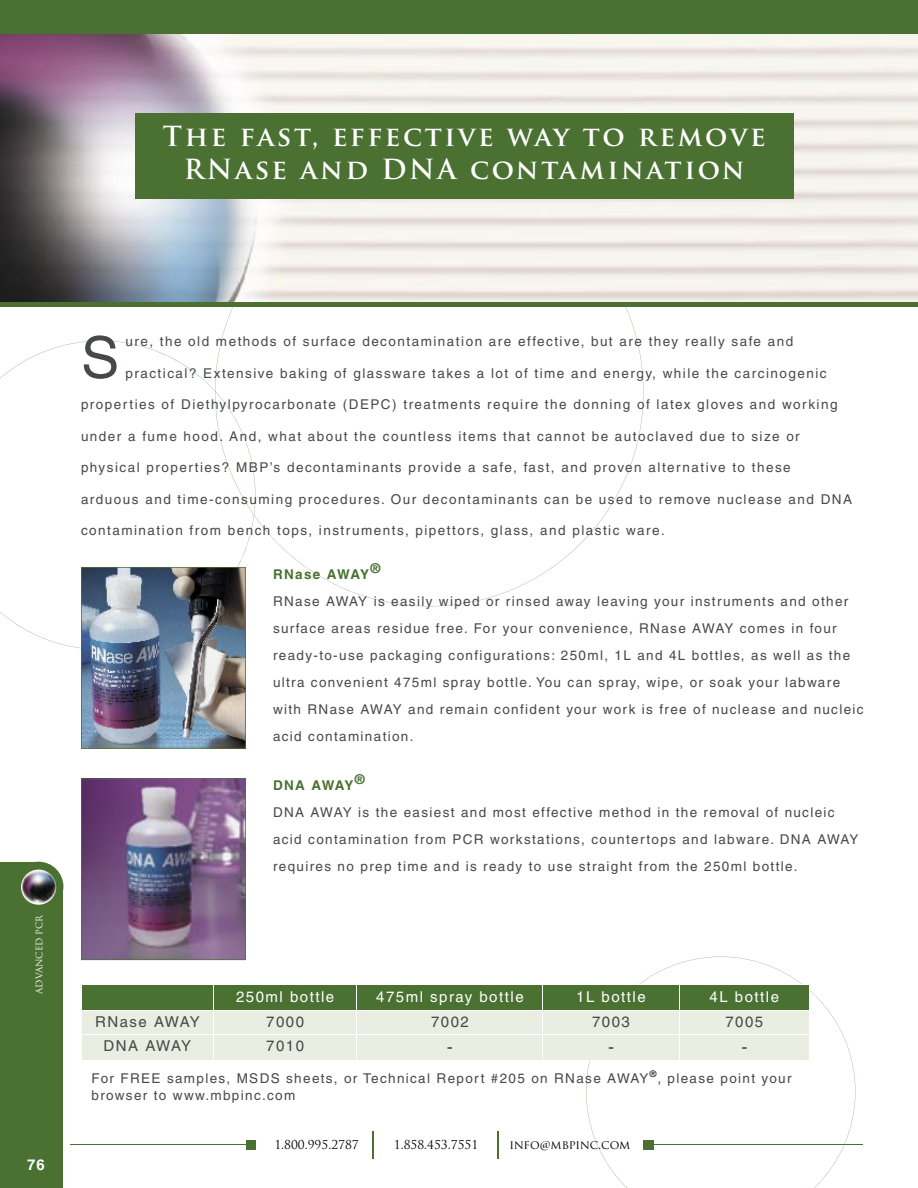
<style>
.page{position:relative;width:918px;height:1188px;background:#fff}
.page>*{position:absolute;margin:0;border:0;box-sizing:border-box;transform-origin:0 0}
.t1{font:57.3px "Helvetica";color:#474848}
.t2{font:700 27px/32.4px "Trajan Pro";letter-spacing:.1em;color:#fff;text-align:center}
.t3{font:18px "Helvetica";color:#474848}
.t4{font:15px "Helvetica";letter-spacing:.1em;color:#fff}
.t5{font:15px "Helvetica";letter-spacing:.1em;color:#474848}
.t6{font:700 15px "Helvetica";color:#fff}
.t7{font:13.5px/27px "Helvetica";letter-spacing:.1em;color:#474848}
.t8{font:700 13.5px "Helvetica";letter-spacing:.1em;color:#4a7131}
.t9{font:700 13.5px "Helvetica";letter-spacing:.07em;color:#4a7131}
.t10{font:12px "Trajan Pro";color:#000}
.t11{font:9px "Trajan Pro";color:#fff}
</style>
<div class="page">
<div style="left:0;top:862px;width:38px;height:326px;background:#4a7131"></div>
<div style="left:14px;top:862px;width:49px;height:50px;background:#4a7131;border-radius:50%"></div>
<div style="left:4px;top:887px;width:59px;height:301px;background:#4a7131"></div>
<svg style="left:21px;top:868px;width:37px;height:37px"></svg>
<svg style="left:373px;top:1132px;width:1px;height:27px"></svg>
<svg style="left:498px;top:1132px;width:1px;height:27px"></svg>
<hr style="left:70px;top:1144px;width:180px;height:1px;background:#4a7131">
<div style="left:246px;top:1140px;width:10px;height:10px;background:#4a7131"></div>
<hr style="left:652px;top:1144px;width:211px;height:1px;background:#4a7131">
<svg style="left:586px;top:957px;width:269px;height:231px"></svg>
<svg style="left:595px;top:1139px;width:5px;height:11px"></svg>
<svg style="left:0;top:341px;width:215px;height:308px"></svg>
<svg style="left:215px;top:307px;width:429px;height:299px"></svg>
<svg style="left:215px;top:391px;width:39px;height:125px"></svg>
<img style="left:0;top:34px;width:918px;height:269px">
<hr style="left:0;top:303px;width:918px;height:4px;background:#4a7131">
<div style="left:0;top:0;width:918px;height:34px;background:#4a7131"></div>
<div style="left:135px;top:114px;width:659px;height:85px;background:#4a7131"></div>
<hr style="left:543px;top:984px;width:136px;height:1px;background:#fff">
<hr style="left:679px;top:984px;width:131px;height:1px;background:#fff">
<svg style="left:82px;top:985px;width:728px;height:75px;background:#b5c4a7"></svg>
<hr style="left:543px;top:1060px;width:136px;height:1px;background:#fff">
<hr style="left:679px;top:1060px;width:131px;height:1px;background:#fff">
<img style="left:81px;top:567px;width:165px;height:182px">
<img style="left:81px;top:778px;width:165px;height:182px">
<h2 class="t2" style="left:163px;top:121px;width:604px">The fast, effective way to remove<br>RNase and DNA contamination</h2>
<p class="t11" style="left:34px;top:994px;width:81px;rotate:-90deg">ADVANCED PCR</p>
<p class="t6" style="left:27px;top:1155px;width:19px">76</p>
<h1 class="t1" style="left:81px;top:324px;width:40px">S</h1>
<p class="t7" style="left:126px;top:328px;width:669px">ure, the old methods of surface decontamination are effective, but are they really safe and</p>
<p class="t7" style="left:126px;top:359px;width:703px">practical? Extensive baking of glassware takes a lot of time and energy, while the carcinogenic</p>
<p class="t7" style="left:81px;top:391px;width:758px">properties of Diethylpyrocarbonate (DEPC) treatments require the donning of latex gloves and working</p>
<p class="t7" style="left:81px;top:422px;width:720px">under a fume hood. And, what about the countless items that cannot be autoclaved due to size or</p>
<p class="t7" style="left:81px;top:454px;width:711px">physical properties? MBP’s decontaminants provide a safe, fast, and proven alternative to these</p>
<p class="t7" style="left:81px;top:485px;width:773px">arduous and time-consuming procedures. Our decontaminants can be used to remove nuclease and DNA</p>
<p class="t7" style="left:81px;top:517px;width:585px">contamination from bench tops, instruments, pipettors, glass, and plastic ware.</p>
<p class="t8" style="left:273px;top:566px;width:109px">RNase AWAY®</p>
<p class="t7" style="left:273px;top:588px;width:592px">RNase AWAY is easily wiped or rinsed away leaving your instruments and other surface areas residue free. For your convenience, RNase AWAY comes in four ready-to-use packaging configurations: 250ml, 1L and 4L bottles, as well as the ultra convenient 475ml spray bottle. You can spray, wipe, or soak your labware with RNase AWAY and remain confident your work is free of nuclease and nucleic acid contamination.</p>
<p class="t9" style="left:273px;top:777px;width:93px">DNA AWAY®</p>
<p class="t7" style="left:273px;top:799px;width:587px">DNA AWAY is the easiest and most effective method in the removal of nucleic acid contamination from PCR workstations, countertops and labware. DNA AWAY requires no prep time and is ready to use straight from the 250ml bottle.</p>
<p class="t4" style="left:236px;top:988px;width:100px">250ml bottle</p>
<p class="t4" style="left:376px;top:988px;width:149px">475ml spray bottle</p>
<p class="t4" style="left:576px;top:988px;width:71px">1L bottle</p>
<p class="t4" style="left:710px;top:988px;width:71px">4L bottle</p>
<p class="t5" style="left:95px;top:1013px;width:106px">RNase AWAY</p>
<p class="t5" style="left:266px;top:1013px;width:39px">7000</p>
<p class="t5" style="left:431px;top:1013px;width:39px">7002</p>
<p class="t5" style="left:592px;top:1013px;width:39px">7003</p>
<p class="t5" style="left:725px;top:1013px;width:39px">7005</p>
<p class="t5" style="left:104px;top:1037px;width:89px">DNA AWAY</p>
<p class="t5" style="left:266px;top:1037px;width:39px">7010</p>
<h3 class="t3" style="left:447px;top:1036px;width:7px">-</h3>
<h3 class="t3" style="left:608px;top:1036px;width:7px">-</h3>
<h3 class="t3" style="left:741px;top:1036px;width:7px">-</h3>
<p class="t7" style="left:92px;top:1071px;width:702px;line-height:16.2px">For FREE samples, MSDS sheets, or Technical Report #205 on RNase AWAY<sup>®</sup>, please point your browser to www.mbpinc.com</p>
<p class="t10" style="left:274px;top:1137px;width:86px">1.800.995.2787</p>
<p class="t10" style="left:394px;top:1137px;width:86px">1.858.453.7551</p>
<p class="t10" style="left:509px;top:1137px;width:122px">INFO@MBPINC.COM</p>
</div>
